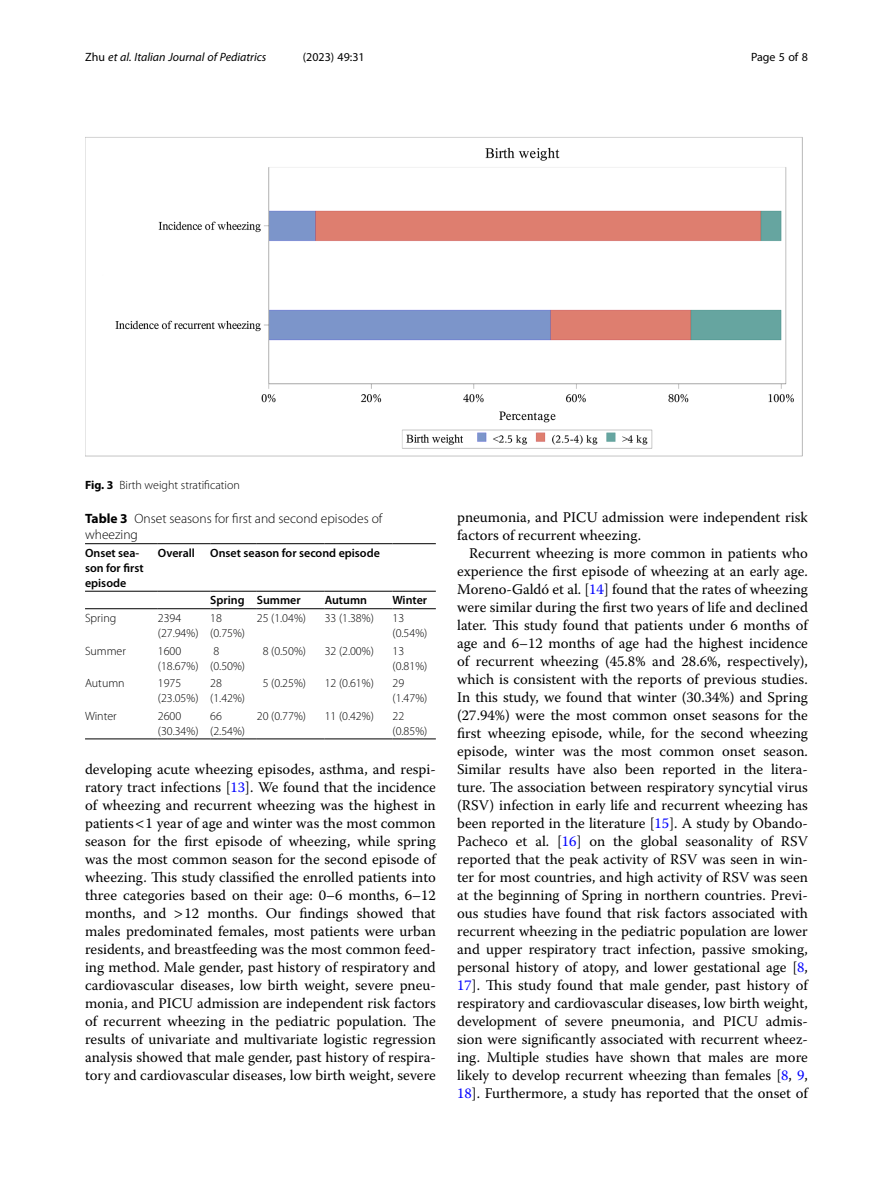
<style>
.page{position:relative;width:893px;height:1191px;background:#fff}
.page>*{position:absolute;margin:0;border:0;box-sizing:border-box;transform-origin:0 0}
.Body_Text_Indent{font:14.7px/18px "Warnock Pro";color:#000;text-align:justify}
.Body_Text{font:14.7px/18px "Warnock Pro";color:#000;text-align:justify}
.Table_Caption{font:300 13.5px/16.5px "Myriad Pro";color:#000}
.Table_Body_Tab3_Deci{font:300 12px/15px "Myriad Pro";color:#000}
.Table_Head{font:600 12px/15px "Myriad Pro";color:#000}
.t1{font:italic 12px "Myriad Pro";color:#000}
.Figure_Caption{font:300 12px "Myriad Pro";color:#000}
.Table_Body{font:300 12px "Myriad Pro";color:#000}
.t2{font:12px "Myriad Pro";color:#000}
.s1{font-style:normal}
.s2{font-weight:700}
.s3{color:#00f}
</style>
<div class="page">
<hr style="left:158px;top:543px;width:52px;height:1px;background:#000">
<hr style="left:210px;top:543px;width:47px;height:1px;background:#000">
<hr style="left:257px;top:543px;width:68px;height:1px;background:#000">
<hr style="left:325px;top:543px;width:67px;height:1px;background:#000">
<hr style="left:392px;top:543px;width:44px;height:1px;background:#000">
<hr style="left:85px;top:591px;width:73px;height:1px;background:#000">
<hr style="left:85px;top:608px;width:73px;height:1px;background:#000">
<hr style="left:158px;top:591px;width:52px;height:1px;background:#000">
<hr style="left:158px;top:608px;width:52px;height:1px;background:#000">
<hr style="left:210px;top:591px;width:47px;height:1px;background:#000">
<hr style="left:210px;top:608px;width:47px;height:1px;background:#000">
<hr style="left:257px;top:591px;width:68px;height:1px;background:#000">
<hr style="left:257px;top:608px;width:68px;height:1px;background:#000">
<hr style="left:325px;top:591px;width:67px;height:1px;background:#000">
<hr style="left:325px;top:608px;width:67px;height:1px;background:#000">
<hr style="left:392px;top:591px;width:44px;height:1px;background:#000">
<hr style="left:392px;top:608px;width:44px;height:1px;background:#000">
<hr style="left:85px;top:738px;width:73px;height:1px;background:#000">
<hr style="left:158px;top:738px;width:52px;height:1px;background:#000">
<hr style="left:210px;top:738px;width:47px;height:1px;background:#000">
<hr style="left:257px;top:738px;width:68px;height:1px;background:#000">
<hr style="left:325px;top:738px;width:67px;height:1px;background:#000">
<hr style="left:392px;top:738px;width:44px;height:1px;background:#000">
<hr style="left:85px;top:543px;width:73px;height:1px;background:#000">
<img style="left:85px;top:137px;width:718px;height:320px">
<p class="t1" style="left:85px;top:50px;width:183px"><span class="s1">Zhu</span> et al. Italian Journal of Pediatrics</p>
<p class="t2" style="left:303px;top:50px;width:63px">(2023) 49:31</p>
<p class="t2" style="left:751px;top:50px;width:58px">Page 5 of 8</p>
<p class="Figure_Caption" style="left:85px;top:478px;width:156px"><span class="s2">Fig. 3</span> Birth weight stratification</p>
<p class="Table_Caption" style="left:85px;top:510px;width:299px"><span class="s2">Table 3</span> Onset seasons for first and second episodes of wheezing</p>
<p class="Table_Head" style="left:85px;top:545px;width:60px">Onset sea&shy;son for first episode</p>
<p class="Table_Head" style="left:158px;top:545px;width:39px">Overall</p>
<p class="Table_Head" style="left:210px;top:545px;width:171px">Onset season for second episode</p>
<p class="Table_Head" style="left:210px;top:592px;width:36px">Spring</p>
<p class="Table_Head" style="left:257px;top:592px;width:45px">Summer</p>
<p class="Table_Head" style="left:325px;top:592px;width:44px">Autumn</p>
<p class="Table_Head" style="left:392px;top:592px;width:36px">Winter</p>
<p class="Table_Body" style="left:85px;top:611px;width:33px">Spring</p>
<p class="Table_Body_Tab3_Deci" style="left:158px;top:611px;width:42px">2394 (27.94%)</p>
<p class="Table_Body_Tab3_Deci" style="left:210px;top:611px;width:36px">18 (0.75%)</p>
<p class="Table_Body_Tab3_Deci" style="left:257px;top:611px;width:51px">25 (1.04%)</p>
<p class="Table_Body_Tab3_Deci" style="left:325px;top:611px;width:51px">33 (1.38%)</p>
<p class="Table_Body_Tab3_Deci" style="left:392px;top:611px;width:36px">13 (0.54%)</p>
<p class="Table_Body" style="left:85px;top:644px;width:42px">Summer</p>
<p class="Table_Body_Tab3_Deci" style="left:158px;top:643px;width:42px">1600 (18.67%)</p>
<p class="Table_Body_Tab3_Deci" style="left:210px;top:643px;width:36px">8 (0.50%)</p>
<p class="Table_Body_Tab3_Deci" style="left:263px;top:643px;width:45px">8 (0.50%)</p>
<p class="Table_Body_Tab3_Deci" style="left:325px;top:643px;width:51px">32 (2.00%)</p>
<p class="Table_Body_Tab3_Deci" style="left:392px;top:643px;width:36px">13 (0.81%)</p>
<p class="Table_Body" style="left:85px;top:676px;width:41px">Autumn</p>
<p class="Table_Body_Tab3_Deci" style="left:158px;top:676px;width:42px">1975 (23.05%)</p>
<p class="Table_Body_Tab3_Deci" style="left:210px;top:676px;width:36px">28 (1.42%)</p>
<p class="Table_Body_Tab3_Deci" style="left:263px;top:676px;width:45px">5 (0.25%)</p>
<p class="Table_Body_Tab3_Deci" style="left:325px;top:676px;width:51px">12 (0.61%)</p>
<p class="Table_Body_Tab3_Deci" style="left:392px;top:676px;width:36px">29 (1.47%)</p>
<p class="Table_Body" style="left:85px;top:709px;width:33px">Winter</p>
<p class="Table_Body_Tab3_Deci" style="left:158px;top:708px;width:42px">2600 (30.34%)</p>
<p class="Table_Body_Tab3_Deci" style="left:210px;top:708px;width:36px">66 (2.54%)</p>
<p class="Table_Body_Tab3_Deci" style="left:257px;top:708px;width:51px">20 (0.77%)</p>
<p class="Table_Body_Tab3_Deci" style="left:325px;top:708px;width:51px">11 (0.42%)</p>
<p class="Table_Body_Tab3_Deci" style="left:392px;top:708px;width:36px">22 (0.85%)</p>
<p class="Body_Text" style="left:85px;top:760px;width:352px">developing acute wheezing episodes, asthma, and respi&shy;ratory tract infections [<span class="s3">13</span>]. We found that the incidence of wheezing and recurrent wheezing was the highest in patients 1 year of age and winter was the most common season for the first episode of wheezing, while spring was the most common season for the second episode of wheezing. This study classified the enrolled patients into three categories based on their age: 0–6 months, 6–12 months, and 12 months. Our findings showed that males predominated females, most patients were urban residents, and breastfeeding was the most common feed&shy;ing method. Male gender, past history of respiratory and cardiovascular diseases, low birth weight, severe pneu&shy;monia, and PICU admission are independent risk factors of recurrent wheezing in the pediatric population. The results of univariate and multivariate logistic regression analysis showed that male gender, past history of respira&shy;tory and cardiovascular diseases, low birth weight, severe</p>
<p class="Body_Text" style="left:457px;top:508px;width:352px">pneumonia, and PICU admission were independent risk factors of recurrent wheezing.</p>
<p class="Body_Text_Indent" style="left:457px;top:544px;width:352px;text-indent:12px">Recurrent wheezing is more common in patients who experience the first episode of wheezing at an early age.<br>Moreno-Galdó et al. [<span class="s3">14</span>] found that the rates of wheezing were similar during the first two years of life and declined later. This study found that patients under 6 months of age and 6–12 months of age had the highest incidence of recurrent wheezing (45.8% and 28.6%, respectively), which is consistent with the reports of previous studies.<br>In this study, we found that winter (30.34%) and Spring (27.94%) were the most common onset seasons for the first wheezing episode, while, for the second wheezing episode, winter was the most common onset season.<br>Similar results have also been reported in the litera&shy;ture. The association between respiratory syncytial virus (RSV) infection in early life and recurrent wheezing has been reported in the literature [<span class="s3">15</span>]. A study by Obando-Pacheco et al. [<span class="s3">16</span>] on the global seasonality of RSV reported that the peak activity of RSV was seen in win&shy;ter for most countries, and high activity of RSV was seen at the beginning of Spring in northern countries. Previ&shy;ous studies have found that risk factors associated with recurrent wheezing in the pediatric population are lower and upper respiratory tract infection, passive smoking, personal history of atopy, and lower gestational age [<span class="s3">8</span>, <span class="s3">17</span>]. This study found that male gender, past history of respiratory and cardiovascular diseases, low birth weight, development of severe pneumonia, and PICU admis&shy;sion were significantly associated with recurrent wheez&shy;ing. Multiple studies have shown that males are more likely to develop recurrent wheezing than females [<span class="s3">8</span>, <span class="s3">9</span>, <span class="s3">18</span>]. Furthermore, a study has reported that the onset of</p>
</div>
